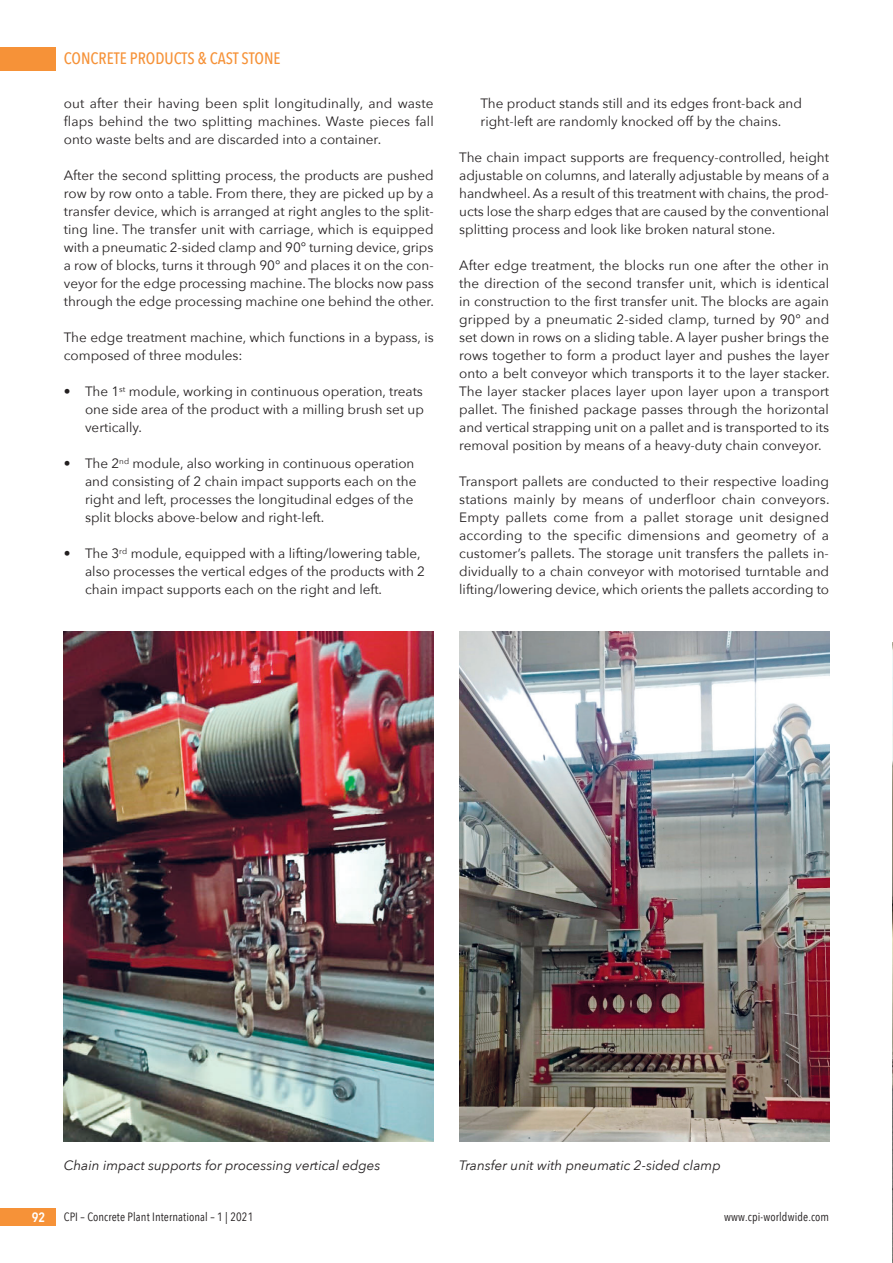
<style>
.page{position:relative;width:893px;height:1263px;background:#fff}
.page>*{position:absolute;margin:0;border:0;box-sizing:border-box;transform-origin:0 0}
.t1{font:500 16.5px "Avenir Next Condensed";color:#f69238}
.t2{font:13.5px/18px "Avenir Next";color:#231f20;text-align:justify}
.t3{font:italic 13.5px "Avenir Next";color:#231f20}
.t4{font:600 13.5px "Avenir Next Condensed";color:#fff}
.t5{font:12px "Avenir Next Condensed";letter-spacing:.01em;color:#231f20}
</style>
<div class="page">
<div style="left:0;top:47px;width:55px;height:23px;background:#f69238"></div>
<div style="left:0;top:1208px;width:55px;height:18px;background:#f69238"></div>
<img style="left:64px;top:631px;width:370px;height:510px">
<img style="left:459px;top:631px;width:370px;height:510px">
<svg style="left:892px;top:642px;width:1px;height:621px"></svg>
<p class="t1" style="left:64px;top:49px;width:218px">CONCRETE PRODUCTS &amp; CAST STONE</p>
<p class="t2" style="left:64px;top:94px;width:372px">out after their having been split longitudinally, and waste flaps behind the two splitting machines. Waste pieces fall onto waste belts and are discarded into a container.</p>
<p class="t2" style="left:64px;top:166px;width:372px">After the second splitting process, the products are pushed row by row onto a table. From there, they are picked up by a transfer device, which is arranged at right angles to the split&shy;ting line. The transfer unit with carriage, which is equipped with a pneumatic 2-sided clamp and 90° turning device, grips a row of blocks, turns it through 90° and places it on the con&shy;veyor for the edge processing machine. The blocks now pass through the edge processing machine one behind the other.</p>
<p class="t2" style="left:64px;top:328px;width:371px">The edge treatment machine, which functions in a bypass, is composed of three modules:</p>
<p class="t2" style="left:85px;top:382px;width:340px;text-indent:-21px">• The 1<sup>st</sup> module, working in continuous operation, treats one side area of the product with a milling brush set up vertically.</p>
<p class="t2" style="left:85px;top:454px;width:333px;text-align:left;text-indent:-21px">• The 2<sup>nd</sup> module, also working in continuous operation and consisting of 2 chain impact supports each on the right and left, processes the longitudinal edges of the split blocks above-below and right-left.</p>
<p class="t2" style="left:85px;top:544px;width:342px;text-align:left;text-indent:-21px">• The 3<sup>rd</sup> module, equipped with a lifting/lowering table, also processes the vertical edges of the products with 2 chain impact supports each on the right and left.</p>
<p class="t2" style="left:481px;top:94px;width:323px">The product stands still and its edges front-back and right-left are randomly knocked off by the chains.</p>
<p class="t2" style="left:459px;top:148px;width:372px">The chain impact supports are frequency-controlled, height adjustable on columns, and laterally adjustable by means of a handwheel. As a result of this treatment with chains, the prod&shy;ucts lose the sharp edges that are caused by the conventional splitting process and look like broken natural stone.</p>
<p class="t2" style="left:459px;top:256px;width:372px">After edge treatment, the blocks run one after the other in the direction of the second transfer unit, which is identical in construction to the first transfer unit. The blocks are again gripped by a pneumatic 2-sided clamp, turned by 90° and set down in rows on a sliding table. A layer pusher brings the rows together to form a product layer and pushes the layer onto a belt conveyor which transports it to the layer stacker.<br>The layer stacker places layer upon layer upon a transport pallet. The finished package passes through the horizontal and vertical strapping unit on a pallet and is transported to its removal position by means of a heavy-duty chain conveyor.</p>
<p class="t2" style="left:459px;top:472px;width:372px">Transport pallets are conducted to their respective loading stations mainly by means of underfloor chain conveyors.<br>Empty pallets come from a pallet storage unit designed according to the specific dimensions and geometry of a customer’s pallets. The storage unit transfers the pallets in&shy;dividually to a chain conveyor with motorised turntable and lifting/lowering device, which orients the pallets according to</p>
<p class="t3" style="left:64px;top:1154px;width:318px">Chain impact supports for processing vertical edges</p>
<p class="t3" style="left:459px;top:1154px;width:263px">Transfer unit with pneumatic 2-sided clamp</p>
<p class="t4" style="left:32px;top:1206px;width:15px">92</p>
<p class="t5" style="left:64px;top:1207px;width:191px">CPI – Concrete Plant International – 1 | 2021</p>
<p class="t5" style="left:724px;top:1207px;width:107px">www.cpi-worldwide.com</p>
</div>
